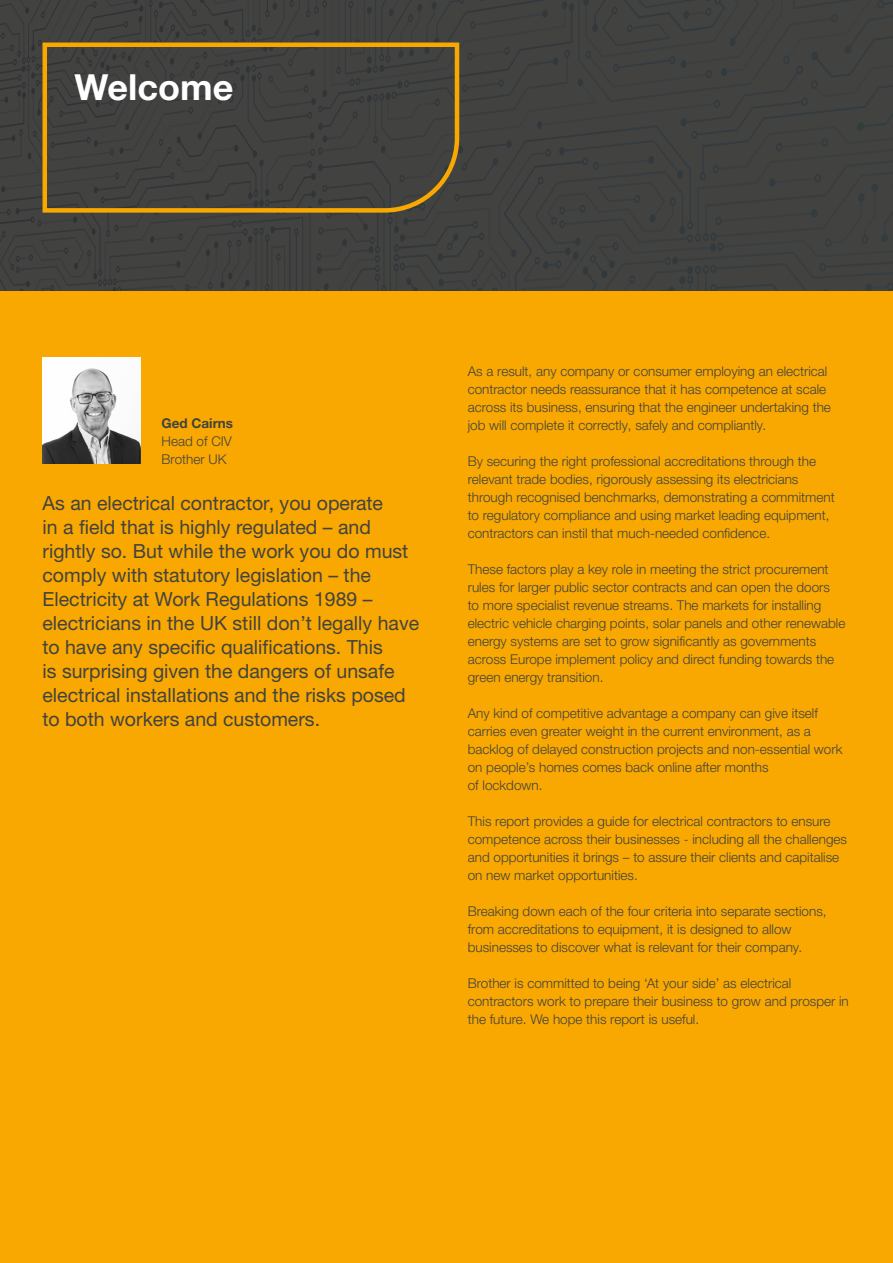
<style>
.page{position:relative;width:893px;height:1263px;background:#fff}
.page>*{position:absolute;margin:0;border:0;box-sizing:border-box;transform-origin:0 0}
.t1{font:700 36px "Helvetica Neue LTW1 G";color:#fff}
.t2{font:19.5px/24px "Helvetica Neue LTW1 G";color:#424241}
.t3{font:300 13.5px/18px "Helvetica Neue LTW1 G";color:#424241}
.t4{font:700 13.5px "Helvetica Neue LTW1 G";color:#424241}
</style>
<div class="page">
<svg style="left:0;top:0;width:893px;height:291px;background:#404040"></svg>
<div style="left:0;top:291px;width:893px;height:972px;background:#f8a800"></div>
<svg style="left:40px;top:40px;width:421px;height:175px;background:#4c473b"></svg>
<img style="left:43px;top:358px;width:97px;height:106px">
<h1 class="t1" style="left:74px;top:65px;width:160px">Welcome</h1>
<p class="t4" style="left:162px;top:415px;width:73px">Ged Cairns</p>
<p class="t3" style="left:162px;top:432px;width:72px">Head of CIV<br>Brother UK</p>
<p class="t2" style="left:43px;top:491px;width:378px">As an electrical contractor, you operate<br>in a field that is highly regulated – and rightly so. But while the work you do must comply with statutory legislation – the Electricity at Work Regulations 1989 – electricians in the UK still don’t legally have to have any specific qualifications. This<br>is surprising given the dangers of unsafe electrical installations and the risks posed to both workers and customers.</p>
<p class="t3" style="left:468px;top:362px;width:365px">As a result, any company or consumer employing an electrical contractor needs reassurance that it has competence at scale across its business, ensuring that the engineer undertaking the job will complete it correctly, safely and compliantly.</p>
<p class="t3" style="left:468px;top:452px;width:368px">By securing the right professional accreditations through the relevant trade bodies, rigorously assessing its electricians through recognised benchmarks, demonstrating a commitment to regulatory compliance and using market leading equipment, contractors can instil that much-needed confidence.</p>
<p class="t3" style="left:468px;top:560px;width:379px">These factors play a key role in meeting the strict procurement rules for larger public sector contracts and can open the doors<br>to more specialist revenue streams. The markets for installing electric vehicle charging points, solar panels and other renewable energy systems are set to grow significantly as governments across Europe implement policy and direct funding towards the green energy transition.</p>
<p class="t3" style="left:468px;top:704px;width:376px">Any kind of competitive advantage a company can give itself carries even greater weight in the current environment, as a backlog of delayed construction projects and non-essential work on people’s homes comes back online after months<br>of lockdown.</p>
<p class="t3" style="left:468px;top:812px;width:381px">This report provides a guide for electrical contractors to ensure competence across their businesses - including all the challenges and opportunities it brings – to assure their clients and capitalise on new market opportunities.</p>
<p class="t3" style="left:468px;top:902px;width:360px">Breaking down each of the four criteria into separate sections, from accreditations to equipment, it is designed to allow businesses to discover what is relevant for their company.</p>
<p class="t3" style="left:468px;top:974px;width:383px">Brother is committed to being ‘At your side’ as electrical contractors work to prepare their business to grow and prosper in the future. We hope this report is useful.</p>
</div>
